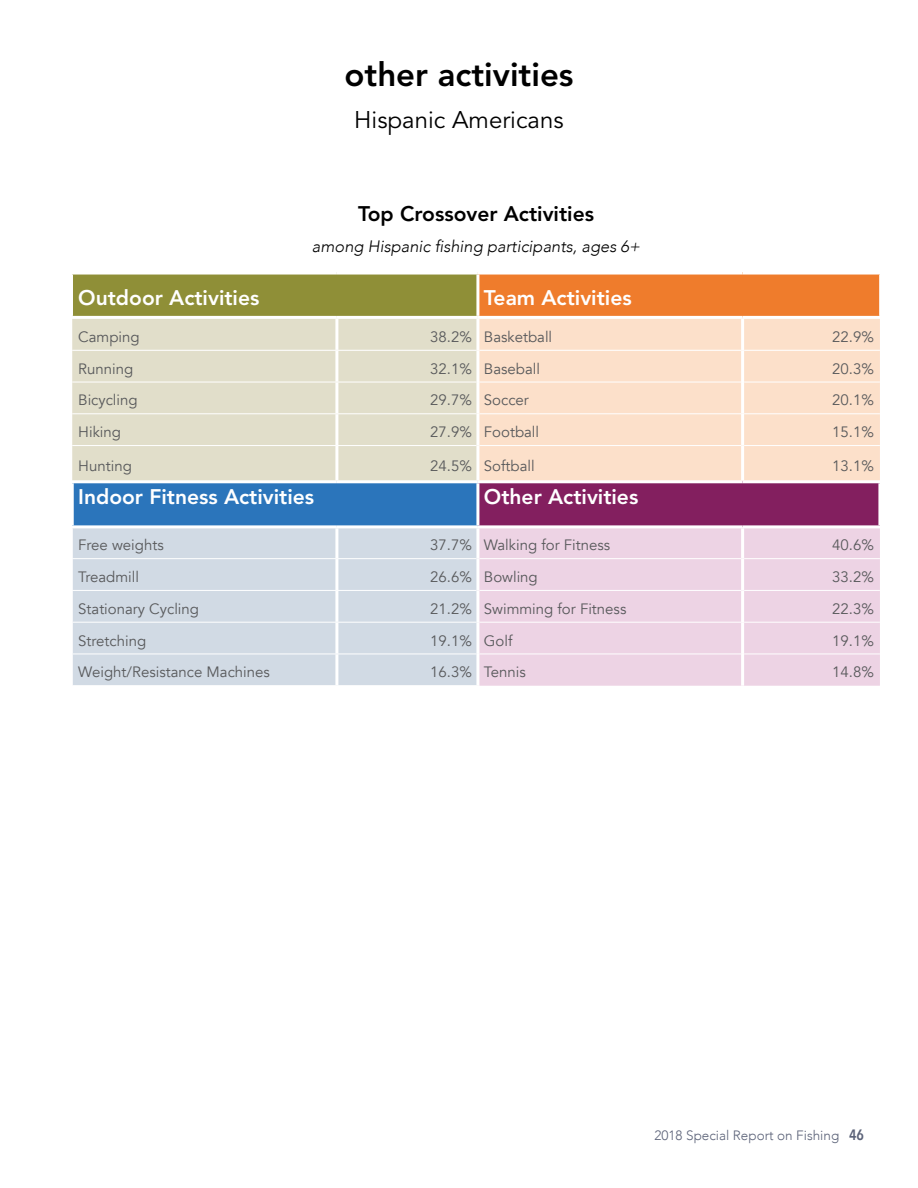
<style>
.page{position:relative;width:918px;height:1188px;background:#fff}
.page>*{position:absolute;margin:0;border:0;box-sizing:border-box;transform-origin:0 0}
.t1{font:800 33px "Avenir LT Std";color:#000}
.t2{font:24px "Avenir LT Std";color:#000}
.t3{font:800 21px "Avenir LT Std";color:#fff}
.t4{font:800 21px "Avenir LT Std";color:#000}
.t5{font:italic 300 16.5px "Avenir";color:#000}
.t6{font:15px "Avenir";color:#58595b}
.t7{font:300 13.5px "Avenir";color:#5b6278}
.s1{font-family:"Avenir Next Condensed";font-weight:600;font-size:15px}
</style>
<div class="page">
<div style="left:72px;top:272px;width:406px;height:45px;background:#8f8f37"></div>
<div style="left:478px;top:272px;width:402px;height:45px;background:#ef7c2c"></div>
<div style="left:72px;top:319px;width:404px;height:161px;background:#e1deca"></div>
<div style="left:479px;top:319px;width:401px;height:161px;background:#fce0ca"></div>
<svg style="left:72px;top:351px;width:808px;height:31px;background:#eedfca"></svg>
<div style="left:72px;top:482px;width:406px;height:45px;background:#2b75bb"></div>
<div style="left:478px;top:482px;width:402px;height:45px;background:#831f5f"></div>
<div style="left:73px;top:528px;width:403px;height:157px;background:#d1dae4"></div>
<div style="left:479px;top:528px;width:401px;height:158px;background:#edd3e4"></div>
<hr style="left:335px;top:319px;width:3px;height:31px;background:#fff">
<hr style="left:335px;top:351px;width:3px;height:31px;background:#fff">
<hr style="left:335px;top:528px;width:3px;height:30px;background:#fff">
<hr style="left:335px;top:559px;width:3px;height:31px;background:#fff">
<hr style="left:335px;top:591px;width:3px;height:31px;background:#fff">
<hr style="left:335px;top:623px;width:3px;height:31px;background:#fff">
<hr style="left:335px;top:654px;width:3px;height:31px;background:#fff">
<hr style="left:335px;top:382px;width:3px;height:31px;background:#fff">
<hr style="left:335px;top:414px;width:3px;height:31px;background:#fff">
<hr style="left:335px;top:446px;width:3px;height:34px;background:#fff">
<hr style="left:72px;top:350px;width:265px;height:1px;background:#fff">
<hr style="left:337px;top:350px;width:139px;height:1px;background:#fff">
<hr style="left:479px;top:350px;width:262px;height:1px;background:#fff">
<hr style="left:744px;top:350px;width:136px;height:1px;background:#fff">
<hr style="left:72px;top:382px;width:265px;height:1px;background:#fff">
<hr style="left:337px;top:382px;width:139px;height:1px;background:#fff">
<hr style="left:479px;top:382px;width:262px;height:1px;background:#fff">
<hr style="left:744px;top:382px;width:136px;height:1px;background:#fff">
<hr style="left:72px;top:413px;width:265px;height:1px;background:#fff">
<hr style="left:337px;top:413px;width:139px;height:1px;background:#fff">
<hr style="left:479px;top:413px;width:262px;height:1px;background:#fff">
<hr style="left:744px;top:413px;width:136px;height:1px;background:#fff">
<hr style="left:72px;top:445px;width:265px;height:1px;background:#fff">
<hr style="left:337px;top:445px;width:139px;height:1px;background:#fff">
<hr style="left:479px;top:445px;width:262px;height:1px;background:#fff">
<hr style="left:744px;top:445px;width:136px;height:1px;background:#fff">
<hr style="left:72px;top:558px;width:265px;height:1px;background:#fff">
<hr style="left:337px;top:558px;width:139px;height:1px;background:#fff">
<hr style="left:479px;top:558px;width:262px;height:1px;background:#fff">
<hr style="left:744px;top:558px;width:136px;height:1px;background:#fff">
<hr style="left:72px;top:590px;width:265px;height:1px;background:#fff">
<hr style="left:337px;top:590px;width:139px;height:1px;background:#fff">
<hr style="left:479px;top:590px;width:262px;height:1px;background:#fff">
<hr style="left:744px;top:590px;width:136px;height:1px;background:#fff">
<hr style="left:72px;top:622px;width:265px;height:1px;background:#fff">
<hr style="left:337px;top:622px;width:139px;height:1px;background:#fff">
<hr style="left:479px;top:622px;width:262px;height:1px;background:#fff">
<hr style="left:744px;top:622px;width:136px;height:1px;background:#fff">
<hr style="left:72px;top:654px;width:265px;height:1px;background:#fff">
<hr style="left:337px;top:654px;width:139px;height:1px;background:#fff">
<hr style="left:479px;top:654px;width:262px;height:1px;background:#fff">
<hr style="left:744px;top:654px;width:136px;height:1px;background:#fff">
<hr style="left:71px;top:480px;width:266px;height:3px;background:#fff">
<hr style="left:71px;top:483px;width:3px;height:42px;background:#fff">
<hr style="left:337px;top:480px;width:141px;height:3px;background:#fff">
<hr style="left:71px;top:525px;width:266px;height:3px;background:#fff">
<hr style="left:337px;top:525px;width:141px;height:3px;background:#fff">
<hr style="left:476px;top:275px;width:3px;height:41px;background:#fff">
<hr style="left:476px;top:350px;width:3px;height:32px;background:#fff">
<hr style="left:71px;top:275px;width:2px;height:41px;background:#fff">
<hr style="left:879px;top:275px;width:2px;height:41px;background:#fff">
<hr style="left:71px;top:316px;width:266px;height:3px;background:#fff">
<hr style="left:337px;top:316px;width:141px;height:3px;background:#fff">
<hr style="left:478px;top:316px;width:265px;height:3px;background:#fff">
<hr style="left:743px;top:316px;width:138px;height:3px;background:#fff">
<div style="left:71px;top:270px;width:266px;height:5px;background:#fff"></div>
<div style="left:337px;top:270px;width:141px;height:5px;background:#fff"></div>
<div style="left:478px;top:270px;width:265px;height:5px;background:#fff"></div>
<div style="left:743px;top:270px;width:138px;height:5px;background:#fff"></div>
<hr style="left:741px;top:319px;width:3px;height:31px;background:#fff">
<hr style="left:741px;top:350px;width:3px;height:32px;background:#fff">
<hr style="left:741px;top:382px;width:3px;height:32px;background:#fff">
<hr style="left:741px;top:414px;width:3px;height:32px;background:#fff">
<hr style="left:741px;top:446px;width:3px;height:34px;background:#fff">
<hr style="left:741px;top:528px;width:3px;height:31px;background:#fff">
<hr style="left:741px;top:559px;width:3px;height:31px;background:#fff">
<hr style="left:741px;top:590px;width:3px;height:32px;background:#fff">
<hr style="left:741px;top:622px;width:3px;height:32px;background:#fff">
<hr style="left:741px;top:654px;width:3px;height:32px;background:#fff">
<hr style="left:478px;top:480px;width:265px;height:3px;background:#fff">
<hr style="left:476px;top:483px;width:3px;height:42px;background:#fff">
<hr style="left:743px;top:480px;width:138px;height:3px;background:#fff">
<hr style="left:878px;top:483px;width:3px;height:42px;background:#fff">
<hr style="left:478px;top:525px;width:265px;height:3px;background:#fff">
<hr style="left:743px;top:525px;width:138px;height:3px;background:#fff">
<h1 class="t1" style="left:344px;top:55px;width:231px">other activities</h1>
<h2 class="t2" style="left:354px;top:105px;width:211px">Hispanic Americans</h2>
<h3 class="t4" style="left:358px;top:201px;width:238px">Top Crossover Activities</h3>
<p class="t5" style="left:312px;top:237px;width:330px">among Hispanic fishing participants, ages 6+</p>
<h3 class="t3" style="left:78px;top:285px;width:183px">Outdoor Activities</h3>
<h3 class="t3" style="left:484px;top:285px;width:149px">Team Activities</h3>
<p class="t6" style="left:78px;top:328px;width:63px">Camping</p>
<p class="t6" style="left:430px;top:328px;width:124px">38.2% Basketball</p>
<p class="t6" style="left:832px;top:328px;width:43px">22.9%</p>
<p class="t6" style="left:78px;top:360px;width:57px">Running</p>
<p class="t6" style="left:430px;top:360px;width:111px">32.1% Baseball</p>
<p class="t6" style="left:832px;top:360px;width:43px">20.3%</p>
<p class="t6" style="left:78px;top:391px;width:61px">Bicycling</p>
<p class="t6" style="left:430px;top:391px;width:100px">29.7% Soccer</p>
<p class="t6" style="left:832px;top:391px;width:43px">20.1%</p>
<p class="t6" style="left:78px;top:423px;width:44px">Hiking</p>
<p class="t6" style="left:430px;top:423px;width:110px">27.9% Football</p>
<p class="t6" style="left:832px;top:423px;width:43px">15.1%</p>
<p class="t6" style="left:78px;top:457px;width:55px">Hunting</p>
<p class="t6" style="left:430px;top:457px;width:106px">24.5% Softball</p>
<p class="t6" style="left:832px;top:457px;width:43px">13.1%</p>
<h3 class="t3" style="left:78px;top:484px;width:238px">Indoor Fitness Activities</h3>
<h3 class="t3" style="left:484px;top:484px;width:156px">Other Activities</h3>
<p class="t6" style="left:78px;top:536px;width:87px">Free weights</p>
<p class="t6" style="left:430px;top:536px;width:182px">37.7% Walking for Fitness</p>
<p class="t6" style="left:832px;top:536px;width:43px">40.6%</p>
<p class="t6" style="left:78px;top:568px;width:62px">Treadmill</p>
<p class="t6" style="left:430px;top:568px;width:109px">26.6% Bowling</p>
<p class="t6" style="left:832px;top:568px;width:43px">33.2%</p>
<p class="t6" style="left:78px;top:600px;width:122px">Stationary Cycling</p>
<p class="t6" style="left:430px;top:600px;width:198px">21.2% Swimming for Fitness</p>
<p class="t6" style="left:832px;top:600px;width:43px">22.3%</p>
<p class="t6" style="left:78px;top:631px;width:70px">Stretching</p>
<p class="t6" style="left:430px;top:631px;width:84px">19.1% Golf</p>
<p class="t6" style="left:832px;top:631px;width:43px">19.1%</p>
<p class="t6" style="left:78px;top:663px;width:193px">Weight/Resistance Machines</p>
<p class="t6" style="left:430px;top:663px;width:97px">16.3% Tennis</p>
<p class="t6" style="left:832px;top:663px;width:43px">14.8%</p>
<p class="t7" style="left:655px;top:1127px;width:211px">2018 Special Report on Fishing <span class="s1">46</span></p>
</div>
